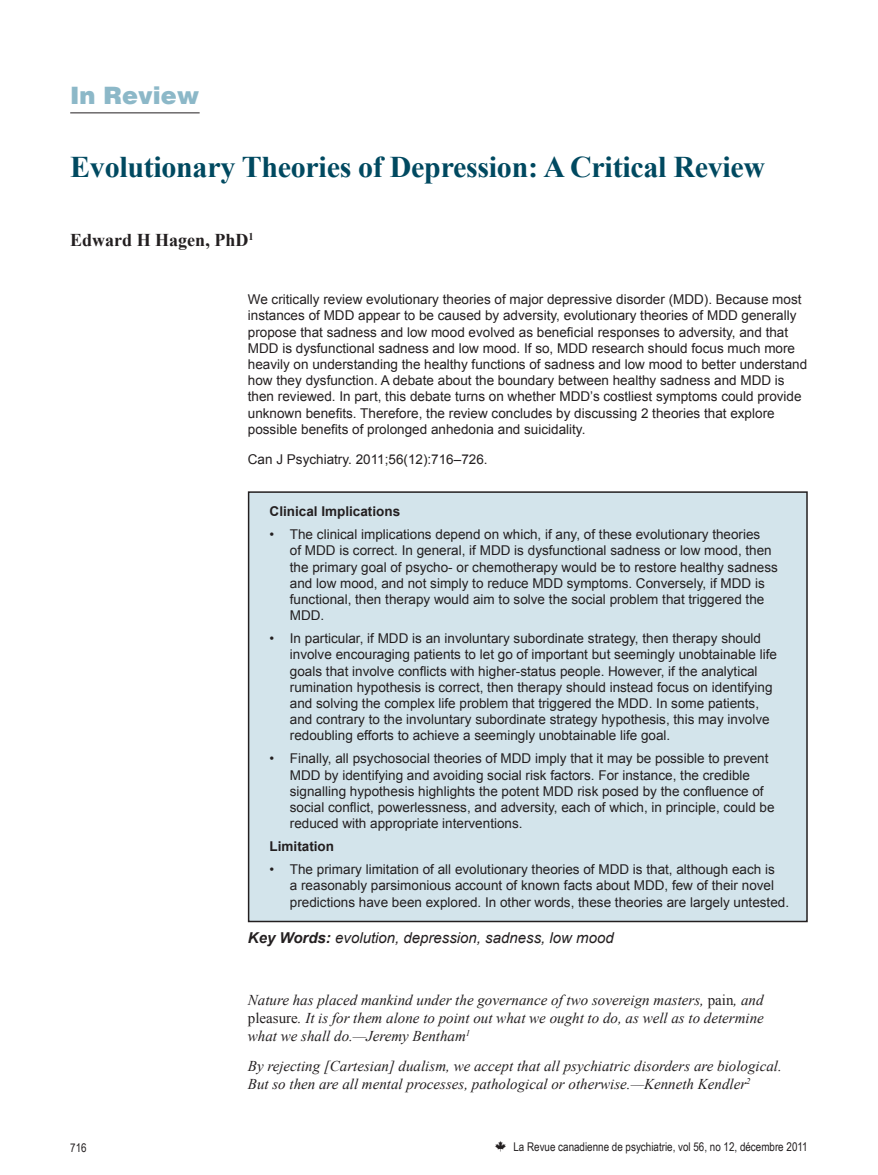
<style>
.page{position:relative;width:878px;height:1175px;background:#fff}
.page>*{position:absolute;margin:0;border:0;box-sizing:border-box;transform-origin:0 0}
.t1{font:700 30px "Times New Roman";letter-spacing:-.01em;color:#004960}
.editorial_head{font:900 24px "Helvetica LT";color:#8cb8c8}
.Authors{font:700 18px "Times New Roman";color:#231f20}
.indent_Epigraph{font:italic 15px/18px "Times New Roman";color:#231f20;text-align:justify}
.key_words{font:italic 15px "Arial";color:#231f20}
.clinical_text{font:13.5px/16.2px "Arial";color:#231f20}
.abstract{font:13.5px/16.2px "Arial";color:#231f20}
.clinical_text_head{font:700 13.5px "Arial";color:#231f20}
.t2{font:12px "Arial Narrow";color:#231f20}
.s1{font-weight:700}
.s2{font-style:normal}
</style>
<div class="page">
<hr style="left:70px;top:112px;width:130px;height:1px;background:#231f20">
<div style="left:248px;top:492px;width:559px;height:429px;background:#d3e4eb"></div>
<div style="left:248px;top:491px;width:559px;height:431px;border:2px solid #231f20"></div>
<p class="editorial_head" style="left:70px;top:80px;width:131px">In Review</p>
<p class="t1" style="left:70px;top:146px;width:696px">Evolutionary Theories of Depression: A Critical Review</p>
<p class="Authors" style="left:70px;top:227px;width:185px">Edward H Hagen, PhD<sup>1</sup></p>
<p class="abstract" style="left:248px;top:291px;width:561px">We critically review evolutionary theories of major depressive disorder (MDD). Because most instances of MDD appear to be caused by adversity, evolutionary theories of MDD generally propose that sadness and low mood evolved as beneficial responses to adversity, and that MDD is dysfunctional sadness and low mood. If so, MDD research should focus much more heavily on understanding the healthy functions of sadness and low mood to better understand how they dysfunction. A debate about the boundary between healthy sadness and MDD is then reviewed. In part, this debate turns on whether MDD’s costliest symptoms could provide unknown benefits. Therefore, the review concludes by discussing 2 theories that explore possible benefits of prolonged anhedonia and suicidality.</p>
<p class="abstract" style="left:248px;top:451px;width:241px">Can J Psychiatry. 2011;56(12):716–726.</p>
<p class="clinical_text_head" style="left:269px;top:502px;width:132px">Clinical Implications</p>
<p class="clinical_text" style="left:290px;top:526px;width:489px;text-indent:-20px">• The clinical implications depend on which, if any, of these evolutionary theories<br>of MDD is correct. In general, if MDD is dysfunctional sadness or low mood, then the primary goal of psycho- or chemotherapy would be to restore healthy sadness and low mood, and not simply to reduce MDD symptoms. Conversely, if MDD is functional, then therapy would aim to solve the social problem that triggered the MDD.</p>
<p class="clinical_text" style="left:290px;top:630px;width:488px;text-indent:-20px">• In particular, if MDD is an involuntary subordinate strategy, then therapy should involve encouraging patients to let go of important but seemingly unobtainable life goals that involve conflicts with higher-status people. However, if the analytical rumination hypothesis is correct, then therapy should instead focus on identifying and solving the complex life problem that triggered the MDD. In some patients, and contrary to the involuntary subordinate strategy hypothesis, this may involve redoubling efforts to achieve a seemingly unobtainable life goal.</p>
<p class="clinical_text" style="left:290px;top:750px;width:486px;text-indent:-20px">• Finally, all psychosocial theories of MDD imply that it may be possible to prevent MDD by identifying and avoiding social risk factors. For instance, the credible signalling hypothesis highlights the potent MDD risk posed by the confluence of social conflict, powerlessness, and adversity, each of which, in principle, could be reduced with appropriate interventions.</p>
<p class="clinical_text_head" style="left:269px;top:837px;width:66px">Limitation</p>
<p class="clinical_text" style="left:290px;top:861px;width:501px;text-indent:-20px">• The primary limitation of all evolutionary theories of MDD is that, although each is<br>a reasonably parsimonious account of known facts about MDD, few of their novel predictions have been explored. In other words, these theories are largely untested.</p>
<p class="key_words" style="left:248px;top:928px;width:367px"><span class="s1">Key Words:</span> evolution, depression, sadness, low mood</p>
<p class="indent_Epigraph" style="left:248px;top:991px;width:517px">Nature has placed mankind under the governance of two sovereign masters, <span class="s2">pain</span>, and <span class="s2">pleasure</span>. It is for them alone to point out what we ought to do, as well as to determine what we shall do.—Jeremy Bentham<sup>1</sup></p>
<p class="indent_Epigraph" style="left:248px;top:1057px;width:535px">By rejecting [Cartesian] dualism, we accept that all psychiatric disorders are biological.<br>But so then are all mental processes, pathological or otherwise.—Kenneth Kendler<sup>2</sup></p>
<p class="t2" style="left:70px;top:1138px;width:18px">716</p>
<p class="t2" style="left:513px;top:1138px;width:296px">La Revue canadienne de psychiatrie, vol 56, no 12, décembre 2011</p>
</div>
